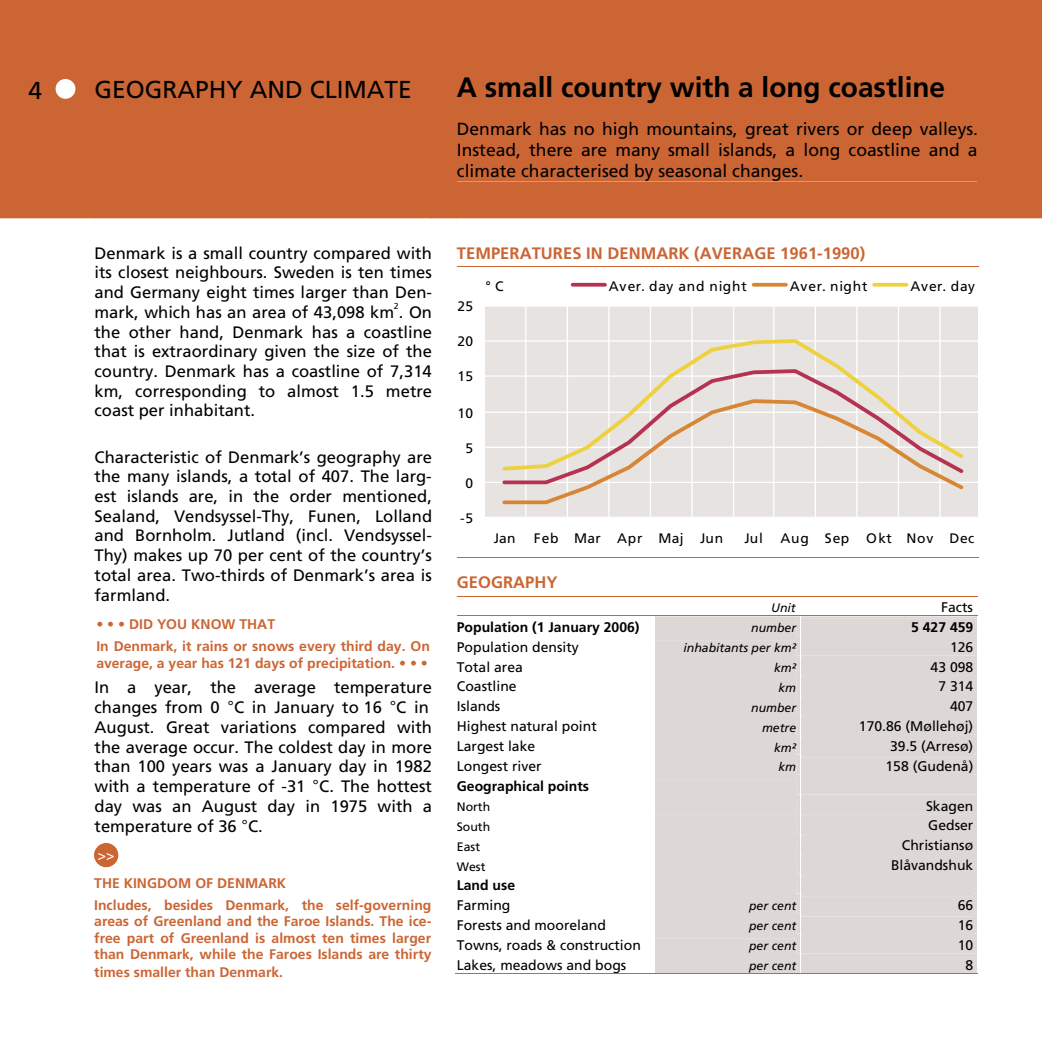
<style>
.page{position:relative;width:1042px;height:1042px;background:#fff}
.page>*{position:absolute;margin:0;border:0;box-sizing:border-box;transform-origin:0 0}
.t1{font:700 28px "Frutiger";color:#000}
.t2{font:24.5px "Frutiger";color:#000}
.t3{font:17.5px/20.8px "Frutiger";color:#000;text-align:justify}
.t4{font:16.62px/19.8px "Frutiger";color:#000;text-align:justify}
.t5{font:700 16.62px "Frutiger";color:#cc6534}
.t6{font:700 14px/16.8px "Frutiger";color:#cc6534}
.t7{font:14px "Frutiger";color:#000}
.t8{font:700 14px/19.8px "Frutiger";color:#000}
.t9{font:13.83px "Frutiger";letter-spacing:.055em;color:#000}
.t10{font:13.83px "Frutiger";letter-spacing:.03em;color:#000}
.t11{font:13.65px "Frutiger";color:#fff}
.t12{font:italic 12.25px "Frutiger";color:#000}
.t13{font:12.25px "Frutiger";color:#000}
.t14{font:8.75px "Frutiger";color:#000}
.s1{font-family:"Arial"}
.s2{font-weight:400}
</style>
<div class="page">
<div style="left:457px;top:0;width:519px;height:71px;background:#cc6534"></div>
<div style="left:457px;top:71px;width:521px;height:33px;background:#cc6534"></div>
<div style="left:0;top:0;width:457px;height:218px;background:#cc6534"></div>
<div style="left:432px;top:119px;width:25px;height:34px;background:#cc6534"></div>
<div style="left:456px;top:153px;width:520px;height:65px;background:#cc6534"></div>
<div style="left:457px;top:119px;width:521px;height:21px;background:#cc6534"></div>
<div style="left:457px;top:140px;width:521px;height:21px;background:#cc6534"></div>
<div style="left:457px;top:161px;width:521px;height:20px;background:#cc6534"></div>
<div style="left:976px;top:0;width:66px;height:218px;background:#cc6534"></div>
<div style="left:978px;top:119px;width:64px;height:34px;background:#cc6534"></div>
<div style="left:0;top:104px;width:1042px;height:15px;background:#cc6534"></div>
<div style="left:484px;top:306px;width:494px;height:211px;background:#e7e3e1"></div>
<hr style="left:484px;top:482px;width:494px;height:1px;background:#fff">
<hr style="left:484px;top:447px;width:494px;height:1px;background:#fff">
<hr style="left:484px;top:412px;width:494px;height:1px;background:#fff">
<hr style="left:484px;top:375px;width:494px;height:2px;background:#fff">
<hr style="left:484px;top:340px;width:494px;height:2px;background:#fff">
<hr style="left:484px;top:305px;width:494px;height:2px;background:#fff">
<hr style="left:484px;top:306px;width:1px;height:211px;background:#fff">
<hr style="left:525px;top:306px;width:1px;height:211px;background:#fff">
<hr style="left:567px;top:306px;width:1px;height:211px;background:#fff">
<hr style="left:608px;top:306px;width:1px;height:211px;background:#fff">
<hr style="left:650px;top:306px;width:1px;height:211px;background:#fff">
<hr style="left:691px;top:306px;width:2px;height:211px;background:#fff">
<hr style="left:733px;top:306px;width:1px;height:211px;background:#fff">
<hr style="left:773px;top:306px;width:1px;height:211px;background:#fff">
<hr style="left:815px;top:306px;width:1px;height:211px;background:#fff">
<hr style="left:856px;top:306px;width:1px;height:211px;background:#fff">
<hr style="left:898px;top:306px;width:1px;height:211px;background:#fff">
<hr style="left:939px;top:306px;width:1px;height:211px;background:#fff">
<svg style="left:502px;top:472px;width:462px;height:34px"></svg>
<svg style="left:500px;top:337px;width:467px;height:135px"></svg>
<svg style="left:573px;top:283px;width:32px;height:4px"></svg>
<svg style="left:754px;top:283px;width:32px;height:4px"></svg>
<svg style="left:874px;top:283px;width:32px;height:4px"></svg>
<hr style="left:457px;top:266px;width:521px;height:1px;background:#cc6534">
<hr style="left:457px;top:557px;width:521px;height:1px;background:#cc6534">
<hr style="left:457px;top:596px;width:520px;height:1px;background:#cc6534">
<hr style="left:457px;top:615px;width:197px;height:1px;background:#cc6534">
<hr style="left:455px;top:973px;width:199px;height:1px;background:#cc6534">
<div style="left:654px;top:615px;width:324px;height:359px;background:#ddd8d6"></div>
<div style="left:56px;top:79px;width:19px;height:20px;background:#fff;border-radius:50%"></div>
<svg style="left:94px;top:843px;width:24px;height:24px"></svg>
<p class="t2" style="left:28px;top:76px;width:15px">4</p>
<p class="t2" style="left:95px;top:75px;width:319px">GEOGRAPHY AND CLIMATE</p>
<p class="t1" style="left:457px;top:71px;width:490px">A small country with a long coastline</p>
<p class="t3" style="left:457px;top:119px;width:523px">Denmark has no high mountains, great rivers or deep valleys.<br>Instead, there are many small islands, a long coastline and a climate characterised by seasonal changes.</p>
<p class="t4" style="left:95px;top:243px;width:339px">Denmark is a small country compared with its closest neighbours. Sweden is ten times and Germany eight times larger than Den&shy;mark, which has an area of 43,098 km . On</p>
<p class="t14" style="left:394px;top:301px;width:6px">2</p>
<p class="t4" style="left:95px;top:322px;width:339px">the other hand, Denmark has a coastline that is extraordinary given the size of the country. Denmark has a coastline of 7,314 km, corresponding to almost 1.5 metre coast per inhabitant.</p>
<p class="t4" style="left:95px;top:447px;width:339px">Characteristic of Denmark’s geography are the many islands, a total of 407. The larg&shy;est islands are, in the order mentioned, Sealand, Vendsyssel-Thy, Funen, Lolland and Bornholm. Jutland (incl. Vendsyssel-Thy) makes up 70 per cent of the country’s total area. Two-thirds of Denmark’s area is farmland.</p>
<p class="t6" style="left:96px;top:613px;width:335px;line-height:21.9px">• • • DID YOU KNOW THAT<br>In Denmark, it rains or snows every third day. On</p>
<p class="t6" style="left:96px;top:655px;width:333px">average, a year has 121 days of precipitation. • • •</p>
<p class="t4" style="left:95px;top:678px;width:339px;text-align:left">In a year, the average temperature changes from 0 <span class="s1">°</span>C in January to 16 <span class="s1">°</span>C in August. Great variations compared with the average occur. The coldest day in more than 100 years was a January day in 1982 with a temperature of -31 <span class="s1">°</span>C. The hottest day was an August day in 1975 with a temperature of 36 <span class="s1">°</span>C.</p>
<p class="t11" style="left:98px;top:847px;width:18px">&gt;&gt;</p>
<p class="t6" style="left:94px;top:872px;width:339px;line-height:21.9px">THE KINGDOM OF DENMARK<br>Includes, besides Denmark, the self-governing</p>
<p class="t6" style="left:94px;top:913px;width:339px;text-align:justify">areas of Greenland and the Faroe Islands. The ice&shy;free part of Greenland is almost ten times larger than Denmark, while the Faroes Islands are thirty times smaller than Denmark.</p>
<p class="t5" style="left:95px;top:932px;width:226px">TEMPERATURER I DANMARK</p>
<p class="t5" style="left:457px;top:243px;width:410px">TEMPERATURES IN DENMARK (AVERAGE 1961-1990)</p>
<p class="t9" style="left:457px;top:298px;width:17px">25</p>
<p class="t9" style="left:457px;top:333px;width:17px">20</p>
<p class="t9" style="left:457px;top:368px;width:17px">15</p>
<p class="t9" style="left:457px;top:405px;width:17px">10</p>
<p class="t9" style="left:465px;top:440px;width:9px">5</p>
<p class="t9" style="left:465px;top:475px;width:9px">0</p>
<p class="t9" style="left:460px;top:510px;width:15px">-5</p>
<p class="t9" style="left:486px;top:278px;width:19px">° C</p>
<p class="t9" style="left:609px;top:278px;width:139px">Aver. day and night</p>
<p class="t9" style="left:790px;top:278px;width:79px">Aver. night</p>
<p class="t9" style="left:910px;top:278px;width:66px">Aver. day</p>
<p class="t9" style="left:494px;top:530px;width:23px">Jan</p>
<p class="t10" style="left:534px;top:530px;width:191px">Feb Mar Apr Maj Jun</p>
<p class="t9" style="left:744px;top:530px;width:20px">Jul</p>
<p class="t9" style="left:780px;top:530px;width:195px">Aug Sep Okt Nov Dec</p>
<p class="t5" style="left:457px;top:572px;width:102px">GEOGRAPHY</p>
<p class="t12" style="left:771px;top:601px;width:26px">Unit</p>
<p class="t7" style="left:941px;top:599px;width:33px">Facts</p>
<p class="t8" style="left:457px;top:617px;width:184px">Population (1 January 2006)</p>
<p class="t12" style="left:751px;top:621px;width:46px">number</p>
<p class="t8" style="left:911px;top:617px;width:64px">5 427 459</p>
<p class="t7" style="left:457px;top:638px;width:124px">Population density</p>
<p class="t12" style="left:683px;top:641px;width:114px">inhabitants per km²</p>
<p class="t7" style="left:950px;top:638px;width:25px">126</p>
<p class="t7" style="left:457px;top:658px;width:67px">Total area</p>
<p class="t12" style="left:774px;top:660px;width:24px">km²</p>
<p class="t7" style="left:930px;top:658px;width:44px">43 098</p>
<p class="t7" style="left:457px;top:678px;width:61px">Coastline</p>
<p class="t12" style="left:778px;top:680px;width:19px">km</p>
<p class="t7" style="left:938px;top:678px;width:36px">7 314</p>
<p class="t7" style="left:457px;top:698px;width:45px">Islands</p>
<p class="t12" style="left:751px;top:700px;width:46px">number</p>
<p class="t7" style="left:950px;top:698px;width:25px">407</p>
<p class="t7" style="left:457px;top:718px;width:141px">Highest natural point</p>
<p class="t12" style="left:762px;top:720px;width:36px">metre</p>
<p class="t7" style="left:859px;top:718px;width:116px">170.86 (Møllehøj)</p>
<p class="t7" style="left:457px;top:738px;width:80px">Largest lake</p>
<p class="t12" style="left:774px;top:740px;width:24px">km²</p>
<p class="t7" style="left:890px;top:738px;width:85px">39.5 (Arresø)</p>
<p class="t7" style="left:457px;top:758px;width:86px">Longest river</p>
<p class="t12" style="left:778px;top:760px;width:19px">km</p>
<p class="t7" style="left:885px;top:758px;width:89px">158 (Gudenå)</p>
<p class="t8" style="left:457px;top:776px;width:134px">Geographical points</p>
<p class="t13" style="left:457px;top:799px;width:35px">North</p>
<p class="t7" style="left:926px;top:797px;width:49px">Skagen</p>
<p class="t13" style="left:457px;top:819px;width:35px">South</p>
<p class="t7" style="left:928px;top:817px;width:47px">Gedser</p>
<p class="t13" style="left:457px;top:839px;width:25px">East</p>
<p class="t7" style="left:902px;top:837px;width:73px">Christiansø</p>
<p class="t13" style="left:457px;top:859px;width:30px">West</p>
<p class="t7" style="left:891px;top:857px;width:84px">Blåvandshuk</p>
<p class="t8" style="left:457px;top:875px;width:60px">Land use<br><span class="s2">Farming</span></p>
<p class="t12" style="left:749px;top:899px;width:48px">per cent</p>
<p class="t7" style="left:958px;top:897px;width:17px">66</p>
<p class="t7" style="left:457px;top:916px;width:151px">Forests and mooreland</p>
<p class="t12" style="left:749px;top:919px;width:48px">per cent</p>
<p class="t7" style="left:958px;top:916px;width:17px">16</p>
<p class="t7" style="left:457px;top:936px;width:186px">Towns, roads &amp; construction</p>
<p class="t12" style="left:749px;top:938px;width:48px">per cent</p>
<p class="t7" style="left:958px;top:936px;width:17px">10</p>
<p class="t7" style="left:457px;top:956px;width:171px">Lakes, meadows and bogs</p>
<p class="t12" style="left:749px;top:958px;width:48px">per cent</p>
<p class="t7" style="left:965px;top:956px;width:9px">8</p>
</div>
